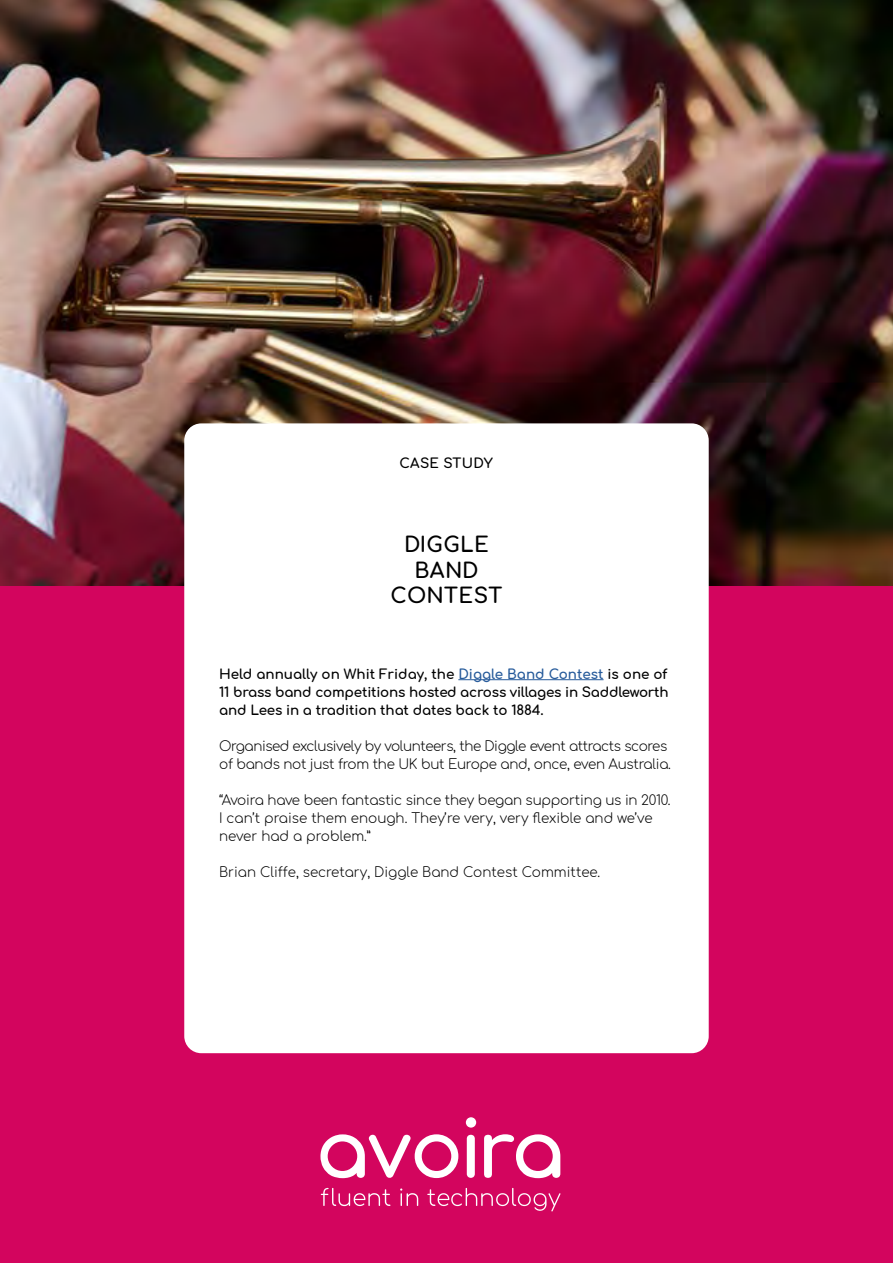
<style>
.page{position:relative;width:893px;height:1263px;background:#fff}
.page>*{position:absolute;margin:0;border:0;box-sizing:border-box;transform-origin:0 0}
.t1{font:700 21px/25.5px "Comfortaa";letter-spacing:.02em;color:#000;text-align:center}
.t2{font:300 13.5px/18px "Comfortaa";letter-spacing:-.02em;color:#000}
.t3{font:700 13.5px/18px "Comfortaa";letter-spacing:-.01em;color:#000;text-align:justify}
.t4{font:300 13.5px "Comfortaa";color:#000}
.t5{font:700 13.5px "Comfortaa";letter-spacing:.02em;color:#000}
.s1{color:#275b9b}
</style>
<div class="page">
<img style="left:0;top:0;width:893px;height:587px">
<div style="left:0;top:587px;width:893px;height:676px;background:#d3055e"></div>
<div style="left:184px;top:423px;width:525px;height:630px;background:#fff;border-radius:17px"></div>
<hr style="left:458px;top:679px;width:146px;height:1px;background:#275b9b">
<svg style="left:484px;top:1134px;width:76px;height:44px"></svg>
<svg style="left:320px;top:1134px;width:138px;height:44px"></svg>
<svg style="left:467px;top:1135px;width:8px;height:43px"></svg>
<svg style="left:466px;top:1117px;width:10px;height:10px"></svg>
<svg style="left:321px;top:1188px;width:239px;height:23px"></svg>
<p class="t5" style="left:399px;top:451px;width:95px">CASE STUDY</p>
<h1 class="t1" style="left:391px;top:529px;width:113px">DIGGLE<br>BAND<br>CONTEST</h1>
<p class="t3" style="left:219px;top:663px;width:451px">Held annually on Whit Friday, the <span class="s1">Diggle Band Contest</span> is one of 11 brass band competitions hosted across villages in Saddleworth and Lees in a tradition that dates back to 1884.</p>
<p class="t2" style="left:219px;top:735px;width:453px">Organised exclusively by volunteers, the Diggle event attracts scores of bands not just from the UK but Europe and, once, even Australia.</p>
<p class="t2" style="left:219px;top:789px;width:453px">“Avoira have been fantastic since they began supporting us in 2010.<br>I can’t praise them enough. They’re very, very flexible and we’ve never had a problem.”</p>
<p class="t4" style="left:219px;top:859px;width:383px">Brian Cliffe, secretary, Diggle Band Contest Committee.</p>
</div>
